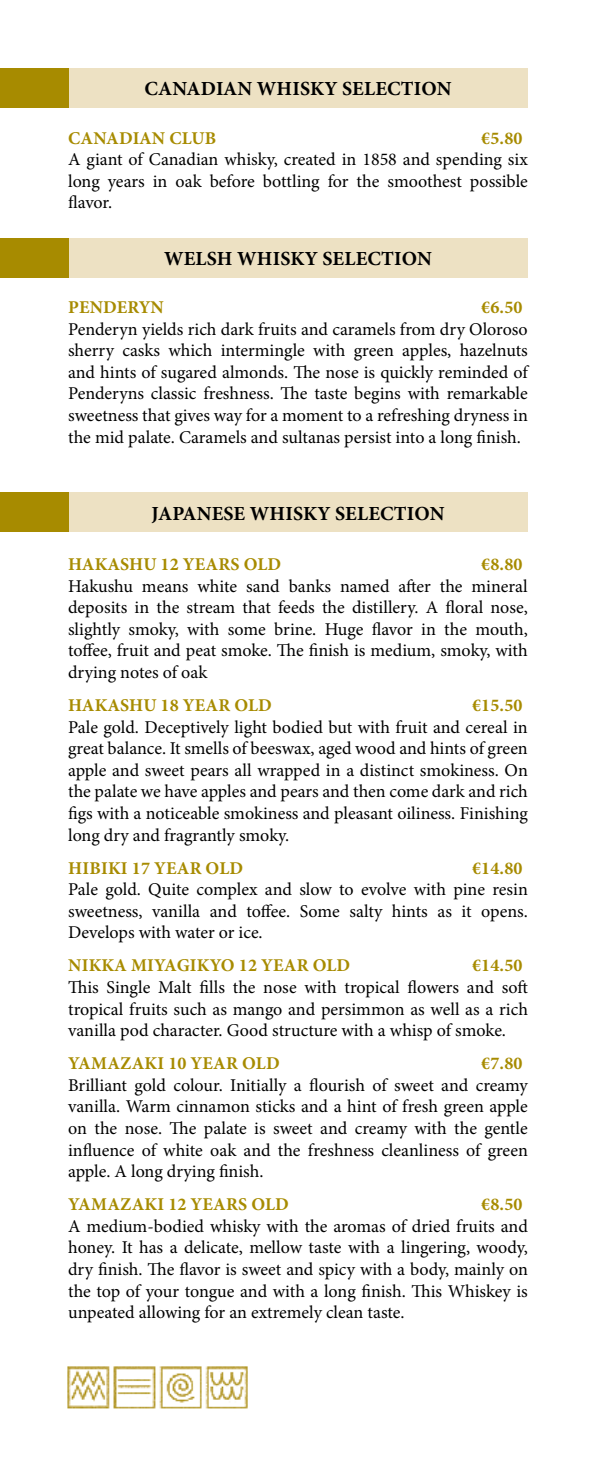
<style>
.page{position:relative;width:596px;height:1475px;background:#fff}
.page>*{position:absolute;margin:0;border:0;box-sizing:border-box;transform-origin:0 0}
.t1{font:700 20px "Minion Pro";letter-spacing:.01em;color:#000}
.t2{font:18px/21.6px "Minion Pro";letter-spacing:-.005em;color:#000;text-align:justify}
.t3{font:700 18px "Minion Pro";letter-spacing:.01em;color:#a78b00}
</style>
<div class="page">
<img style="left:67px;top:1366px;width:181px;height:43px">
<div style="left:68px;top:68px;width:459px;height:40px;background:#ede1c3"></div>
<div style="left:0;top:68px;width:68px;height:40px;background:#a78b00"></div>
<div style="left:68px;top:492px;width:459px;height:40px;background:#ede1c3"></div>
<div style="left:0;top:492px;width:68px;height:40px;background:#a78b00"></div>
<div style="left:68px;top:238px;width:459px;height:39px;background:#ede1c3"></div>
<div style="left:0;top:238px;width:68px;height:39px;background:#a78b00"></div>
<p class="t1" style="left:144px;top:75px;width:29px">CANADIAN</p>
<p class="t1" style="left:256px;top:75px;width:33px">WHISKY</p>
<p class="t1" style="left:342px;top:75px;width:12px">SELE</p>
<p class="t1" style="left:387px;top:75px;width:28px">CTION</p>
<p class="t3" style="left:68px;top:125px;width:148px">CANADIAN CLUB</p>
<p class="t3" style="left:481px;top:125px;width:43px">€5.80</p>
<p class="t2" style="left:68px;top:149px;width:461px">A giant of Canadian whisky, created in 1858 and spending six long years in oak before bottling for the smoothest possible flavor.</p>
<p class="t1" style="left:164px;top:244px;width:33px">WELSH</p>
<p class="t1" style="left:237px;top:244px;width:33px">WHISKY</p>
<p class="t1" style="left:322px;top:244px;width:12px">SELE</p>
<p class="t1" style="left:367px;top:244px;width:28px">CTION</p>
<p class="t3" style="left:68px;top:294px;width:97px">PENDERYN</p>
<p class="t3" style="left:481px;top:294px;width:43px">€6.50</p>
<p class="t2" style="left:68px;top:318px;width:461px">Penderyn yields rich dark fruits and caramels from dry Oloroso sherry casks which intermingle with green apples, hazelnuts and hints of sugared almonds. The nose is quickly reminded of Penderyns classic freshness. The taste begins with remarkable sweetness that gives way for a moment to a refreshing dryness in the mid palate. Caramels and sultanas persist into a long finish.</p>
<p class="t1" style="left:151px;top:499px;width:45px">JAPANESE</p>
<p class="t1" style="left:249px;top:499px;width:33px">WHISKY</p>
<p class="t1" style="left:335px;top:499px;width:12px">SELE</p>
<p class="t1" style="left:380px;top:499px;width:28px">CTION</p>
<p class="t3" style="left:68px;top:551px;width:214px">HAKASHU 12 YEARS OLD</p>
<p class="t3" style="left:481px;top:551px;width:43px">€8.80</p>
<p class="t2" style="left:68px;top:575px;width:461px">Hakushu means white sand banks named after the mineral deposits in the stream that feeds the distillery. A floral nose, slightly smoky, with some brine. Huge flavor in the mouth, toffee, fruit and peat smoke. The finish is medium, smoky, with drying notes of oak</p>
<p class="t3" style="left:68px;top:692px;width:205px">HAKASHU 18 YEAR OLD</p>
<p class="t3" style="left:471px;top:692px;width:52px">€15.50</p>
<p class="t2" style="left:68px;top:716px;width:461px">Pale gold. Deceptively light bodied but with fruit and cereal in great balance. It smells of beeswax, aged wood and hints of green apple and sweet pears all wrapped in a distinct smokiness. On the palate we have apples and pears and then come dark and rich figs with a noticeable smokiness and pleasant oiliness. Finishing long dry and fragrantly smoky.</p>
<p class="t3" style="left:68px;top:855px;width:176px">HIBIKI 17 YEAR OLD</p>
<p class="t3" style="left:471px;top:855px;width:52px">€14.80</p>
<p class="t2" style="left:68px;top:878px;width:461px">Pale gold. Quite complex and slow to evolve with pine resin sweetness, vanilla and toffee. Some salty hints as it opens.<br>Develops with water or ice.</p>
<p class="t3" style="left:68px;top:952px;width:283px">NIKKA MIYAGIKYO 12 YEAR OLD</p>
<p class="t3" style="left:471px;top:952px;width:52px">€14.50</p>
<p class="t2" style="left:68px;top:976px;width:461px">This Single Malt fills the nose with tropical flowers and soft tropical fruits such as mango and persimmon as well as a rich vanilla pod character. Good structure with a whisp of smoke.</p>
<p class="t3" style="left:68px;top:1050px;width:213px">YAMAZAKI 10 YEAR OLD</p>
<p class="t3" style="left:481px;top:1050px;width:43px">€7.80</p>
<p class="t2" style="left:68px;top:1074px;width:461px">Brilliant gold colour. Initially a flourish of sweet and creamy vanilla. Warm cinnamon sticks and a hint of fresh green apple on the nose. The palate is sweet and creamy with the gentle influence of white oak and the freshness cleanliness of green apple. A long drying finish.</p>
<p class="t3" style="left:68px;top:1191px;width:222px">YAMAZAKI 12 YEARS OLD</p>
<p class="t3" style="left:481px;top:1191px;width:43px">€8.50</p>
<p class="t2" style="left:68px;top:1215px;width:461px">A medium-bodied whisky with the aromas of dried fruits and honey. It has a delicate, mellow taste with a lingering, woody, dry finish. The flavor is sweet and spicy with a body, mainly on the top of your tongue and with a long finish. This Whiskey is unpeated allowing for an extremely clean taste.</p>
</div>
